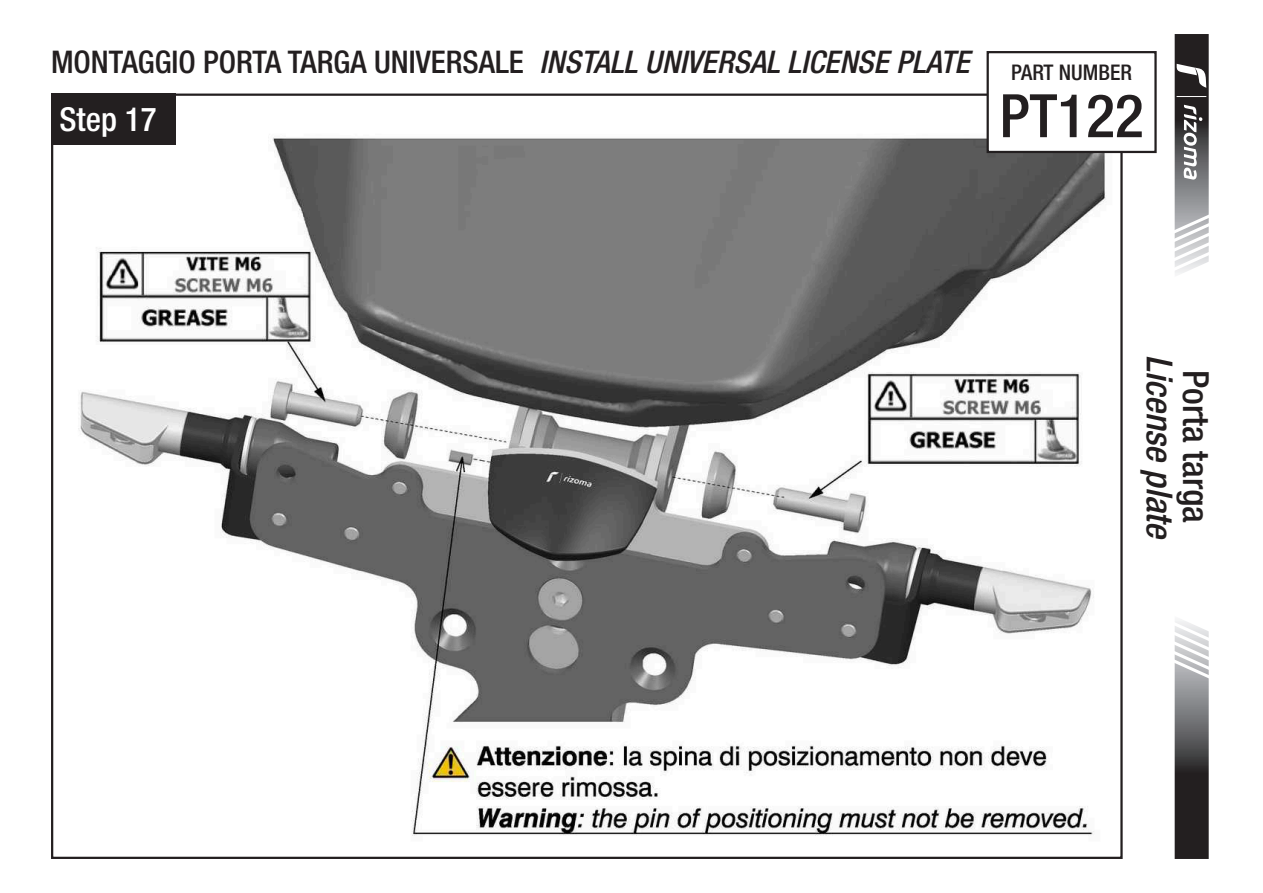
<style>
.page{position:relative;width:1263px;height:893px;background:#fff}
.page>*{position:absolute;margin:0;border:0;box-sizing:border-box;transform-origin:0 0}
.t1{font:500 condensed 60px "Helvetica Neue LT Std";color:#231f20}
.t2{font:italic 500 condensed 36px "Helvetica Neue LT Std";color:#231f20}
.t3{font:500 condensed 36px "Helvetica Neue LT Std";color:#231f20}
.t4{font:500 condensed 33px "Helvetica Neue LT Std";color:#fff}
.t5{font:500 condensed 31.2px "Helvetica Neue LT Std";color:#231f20}
.t6{font:500 condensed 21.6px "Helvetica Neue LT Std";color:#231f20}
.s1{font-style:italic}
</style>
<div class="page">
<img style="left:78px;top:104px;width:1035px;height:732px">
<div style="left:51px;top:94px;width:124px;height:51px;background:#231f20"></div>
<svg style="left:1174px;top:620px;width:35px;height:239px"></svg>
<svg style="left:1174px;top:34px;width:35px;height:240px"></svg>
<div style="left:988px;top:52px;width:167px;height:100px;background:#fff"></div>
<div style="left:986px;top:51px;width:171px;height:102px;border:2px solid #231f20"></div>
<p class="t5" style="left:51px;top:44px;width:920px">MONTAGGIO PORTA TARGA UNIVERSALE <span class="s1">INSTALL UNIVERSAL LICENSE PLATE</span></p>
<p class="t4" style="left:60px;top:99px;width:99px">Step 17</p>
<p class="t6" style="left:1011px;top:59px;width:122px">PART NUMBER</p>
<h1 class="t1" style="left:999px;top:80px;width:146px">PT122</h1>
<p class="t2" style="left:1181px;top:355px;width:187px;rotate:90deg">License plate</p>
<p class="t3" style="left:1217px;top:370px;width:155px;rotate:90deg">Porta targa</p>
</div>
